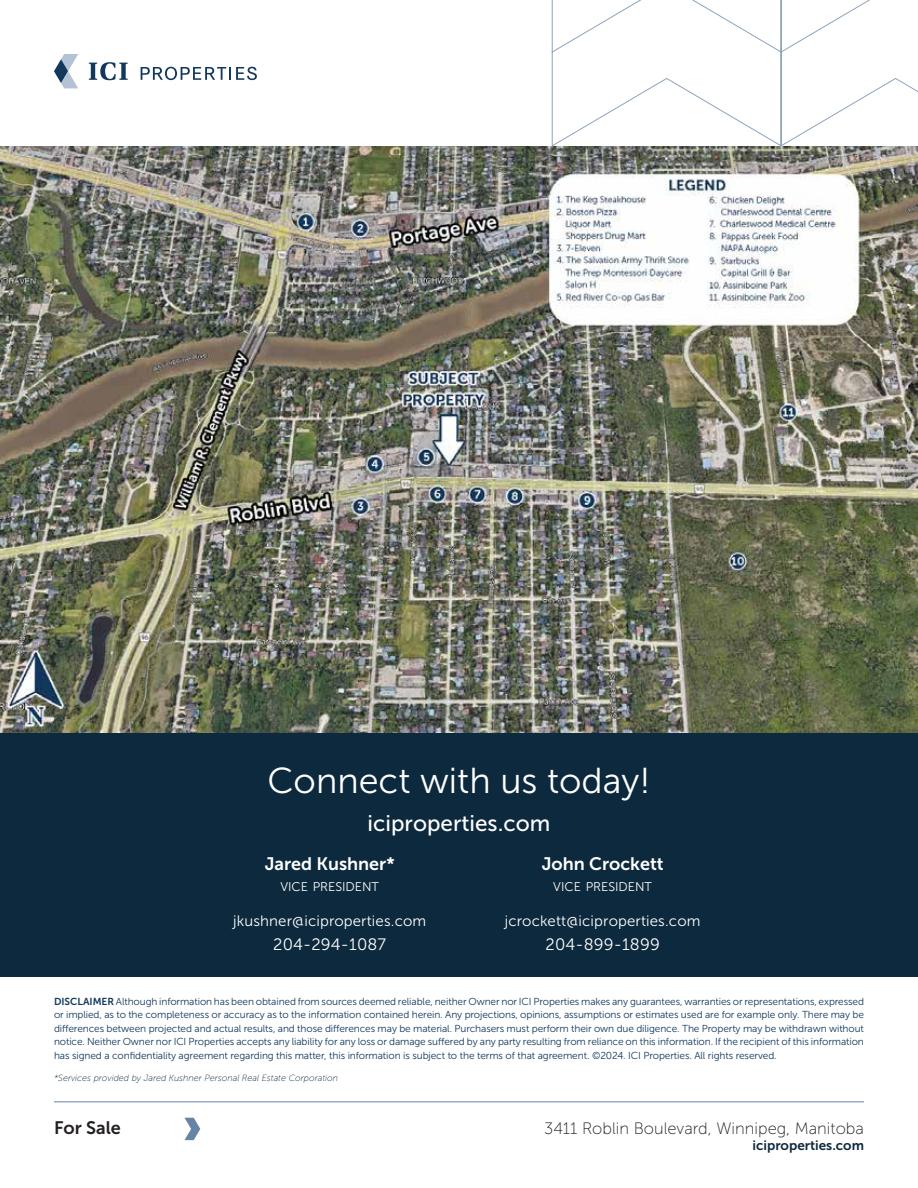
<style>
.page{position:relative;width:918px;height:1188px;background:#fff}
.page>*{position:absolute;margin:0;border:0;box-sizing:border-box;transform-origin:0 0}
.t1{font:36px "Museo Sans 300";color:#fff}
.t2{font:22.5px "Museo Sans 500";color:#fff}
.t3{font:18px "Museo Sans 700";color:#fff}
.t4{font:18px "Museo Sans 700";color:#241f21}
.t5{font:16.5px "Museo Sans 100";color:#241f21}
.t6{font:16.5px "Museo Sans 300";letter-spacing:.01em;color:#fff}
.t7{font:15px "Museo Sans 300";letter-spacing:.01em;color:#fff}
.t8{font:13.5px "Museo Sans 700";color:#0d293d}
.t9{font:12.6px "Museo Sans 300";color:#fff}
.t10{font:10.2px/13.5px "Museo Sans 300";letter-spacing:-.01em;color:#12385c;text-align:justify}
.t11{font:italic 9px "Museo Sans 100";color:#0d293d}
.s1{font-family:"Museo Sans 700"}
</style>
<div class="page">
<div style="left:0;top:732px;width:918px;height:245px;background:#0d293d"></div>
<svg style="left:552px;top:0;width:366px;height:146px"></svg>
<svg style="left:54px;top:54px;width:24px;height:34px"></svg>
<svg style="left:89px;top:62px;width:39px;height:18px"></svg>
<svg style="left:141px;top:67px;width:116px;height:13px"></svg>
<hr style="left:54px;top:1102px;width:810px;height:1px;background:#6685a6">
<svg style="left:185px;top:1118px;width:15px;height:22px"></svg>
<img style="left:0;top:146px;width:918px;height:586px">
<h1 class="t1" style="left:267px;top:761px;width:385px">Connect with us today!</h1>
<h2 class="t2" style="left:368px;top:811px;width:184px">iciproperties.com</h2>
<h3 class="t3" style="left:265px;top:853px;width:131px">Jared Kushner*</h3>
<p class="t9" style="left:280px;top:880px;width:100px">VICE PRESIDENT</p>
<h3 class="t7" style="left:233px;top:912px;width:195px">jkushner@iciproperties.com</h3>
<h3 class="t6" style="left:273px;top:935px;width:115px">204-294-1087</h3>
<h3 class="t3" style="left:542px;top:853px;width:123px">John Crockett</h3>
<p class="t9" style="left:553px;top:880px;width:100px">VICE PRESIDENT</p>
<h3 class="t7" style="left:505px;top:912px;width:197px">jcrockett@iciproperties.com</h3>
<h3 class="t6" style="left:546px;top:935px;width:116px">204-899-1899</h3>
<p class="t10" style="left:54px;top:995px;width:812px"><span class="s1">DISCLAIMER</span> Although information has been obtained from sources deemed reliable, neither Owner nor ICI Properties makes any guarantees, warranties or representations, expressed or implied, as to the completeness or accuracy as to the information contained herein. Any projections, opinions, assumptions or estimates used are for example only. There may be differences between projected and actual results, and those differences may be material. Purchasers must perform their own due diligence. The Property may be withdrawn without notice. Neither Owner nor ICI Properties accepts any liability for any loss or damage suffered by any party resulting from reliance on this information. If the recipient of this information has signed a confidentiality agreement regarding this matter, this information is subject to the terms of that agreement. ©2024. ICI Properties. All rights reserved.</p>
<p class="t11" style="left:54px;top:1073px;width:286px">*Services provided by Jared Kushner Personal Real Estate Corporation</p>
<h3 class="t4" style="left:54px;top:1118px;width:68px">For Sale</h3>
<h3 class="t5" style="left:544px;top:1120px;width:321px">3411 Roblin Boulevard, Winnipeg, Manitoba</h3>
<h3 class="t8" style="left:753px;top:1138px;width:113px">iciproperties.com</h3>
</div>
